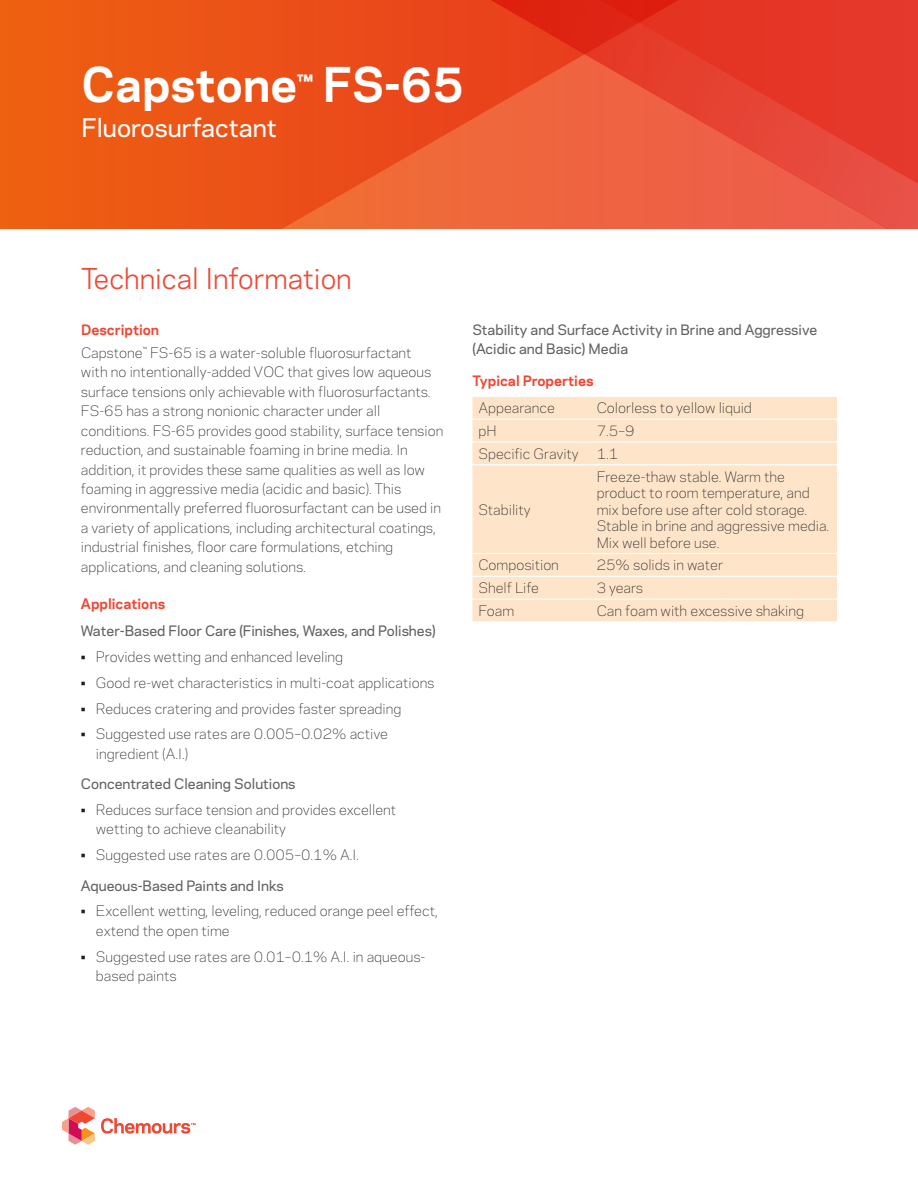
<style>
.page{position:relative;width:918px;height:1188px;background:#fff}
.page>*{position:absolute;margin:0;border:0;box-sizing:border-box;transform-origin:0 0}
.t1{font:700 45px "Chemours Sans";color:#fff}
.t2{font:27px "Chemours Sans";color:#ef4835}
.t3{font:500 24px "Chemours Sans";color:#fff}
.t4{font:300 13.5px/19.5px "Chemours Sans";color:#231f20}
.t5{font:500 13.5px/19.5px "Chemours Sans";color:#636366}
.t6{font:700 13.5px "Chemours Sans";color:#ef4835}
.s1{font-weight:700;color:#ef4835}
</style>
<div class="page">
<div style="left:0;top:0;width:187px;height:229px;background:#ed5b14"></div>
<svg style="left:187px;top:0;width:280px;height:229px;background:#eb521d"></svg>
<svg style="left:468px;top:0;width:450px;height:229px;background:#e94c33"></svg>
<svg style="left:62px;top:1107px;width:33px;height:38px"></svg>
<svg style="left:101px;top:1118px;width:95px;height:16px"></svg>
<div style="left:472px;top:397px;width:365px;height:224px;background:#fee5ca"></div>
<hr style="left:472px;top:419px;width:119px;height:1px;background:#fff">
<hr style="left:591px;top:419px;width:246px;height:1px;background:#fff">
<hr style="left:472px;top:441px;width:119px;height:2px;background:#fff">
<hr style="left:591px;top:441px;width:246px;height:2px;background:#fff">
<hr style="left:472px;top:464px;width:119px;height:1px;background:#fff">
<hr style="left:591px;top:464px;width:246px;height:1px;background:#fff">
<hr style="left:472px;top:553px;width:119px;height:1px;background:#fff">
<hr style="left:591px;top:553px;width:246px;height:1px;background:#fff">
<hr style="left:472px;top:576px;width:119px;height:1px;background:#fff">
<hr style="left:591px;top:576px;width:246px;height:1px;background:#fff">
<hr style="left:472px;top:599px;width:119px;height:1px;background:#fff">
<hr style="left:591px;top:599px;width:246px;height:1px;background:#fff">
<h1 class="t1" style="left:82px;top:51px;width:384px">Capstone<sup>™</sup> FS-65</h1>
<h3 class="t3" style="left:82px;top:110px;width:197px">Fluorosurfactant</h3>
<h2 class="t2" style="left:81px;top:259px;width:272px">Technical Information</h2>
<p class="t4" style="left:81px;top:317px;width:332px;line-height:22.8px"><span class="s1">Description<br></span>Capstone<sup>™</sup> FS-65 is a water-soluble fluorosurfactant</p>
<p class="t4" style="left:81px;top:361px;width:364px">with no intentionally-added VOC that gives low aqueous surface tensions only achievable with fluorosurfactants.<br>FS-65 has a strong nonionic character under all conditions. FS-65 provides good stability, surface tension reduction, and sustainable foaming in brine media. In addition, it provides these same qualities as well as low foaming in aggressive media (acidic and basic). This environmentally preferred fluorosurfactant can be used in a variety of applications, including architectural coatings, industrial finishes, floor care formulations, etching applications, and cleaning solutions.</p>
<p class="t6" style="left:81px;top:594px;width:86px">Applications</p>
<p class="t5" style="left:81px;top:620px;width:356px">Water-Based Floor Care (Finishes, Waxes, and Polishes)</p>
<p class="t4" style="left:81px;top:646px;width:264px">• Provides wetting and enhanced leveling</p>
<p class="t4" style="left:81px;top:672px;width:355px">• Good re-wet characteristics in multi-coat applications</p>
<p class="t4" style="left:81px;top:698px;width:322px">• Reduces cratering and provides faster spreading</p>
<p class="t4" style="left:96px;top:724px;width:294px;text-indent:-15px">• Suggested use rates are 0.005–0.02% active ingredient (A.I.)</p>
<p class="t5" style="left:81px;top:774px;width:216px">Concentrated Cleaning Solutions</p>
<p class="t4" style="left:96px;top:799px;width:302px;text-indent:-15px">• Reduces surface tension and provides excellent wetting to achieve cleanability</p>
<p class="t4" style="left:81px;top:845px;width:279px">• Suggested use rates are 0.005–0.1% A.I.</p>
<p class="t5" style="left:81px;top:875px;width:204px">Aqueous-Based Paints and Inks</p>
<p class="t4" style="left:96px;top:900px;width:343px;text-indent:-15px">• Excellent wetting, leveling, reduced orange peel effect, extend the open time</p>
<p class="t4" style="left:96px;top:946px;width:331px;text-indent:-15px">• Suggested use rates are 0.01–0.1% A.I. in aqueous&shy;based paints</p>
<p class="t5" style="left:472px;top:319px;width:346px">Stability and Surface Activity in Brine and Aggressive (Acidic and Basic) Media</p>
<p class="t6" style="left:472px;top:371px;width:123px">Typical Properties</p>
<p class="t4" style="left:478px;top:397px;width:78px">Appearance</p>
<p class="t4" style="left:597px;top:397px;width:157px">Colorless to yellow liquid</p>
<p class="t4" style="left:478px;top:420px;width:20px">pH</p>
<p class="t4" style="left:597px;top:420px;width:39px">7.5–9</p>
<p class="t4" style="left:478px;top:443px;width:102px">Specific Gravity</p>
<p class="t4" style="left:597px;top:443px;width:23px">1.1</p>
<p class="t4" style="left:478px;top:499px;width:54px">Stability</p>
<p class="t4" style="left:597px;top:467px;width:234px;line-height:16.5px">Freeze-thaw stable. Warm the product to room temperature, and mix before use after cold storage.<br>Stable in brine and aggressive media.<br>Mix well before use.</p>
<p class="t4" style="left:478px;top:555px;width:82px">Composition</p>
<p class="t4" style="left:597px;top:555px;width:128px">25% solids in water</p>
<p class="t4" style="left:478px;top:577px;width:62px">Shelf Life</p>
<p class="t4" style="left:597px;top:577px;width:48px">3 years</p>
<p class="t4" style="left:478px;top:600px;width:37px">Foam</p>
<p class="t4" style="left:597px;top:600px;width:209px">Can foam with excessive shaking</p>
</div>
